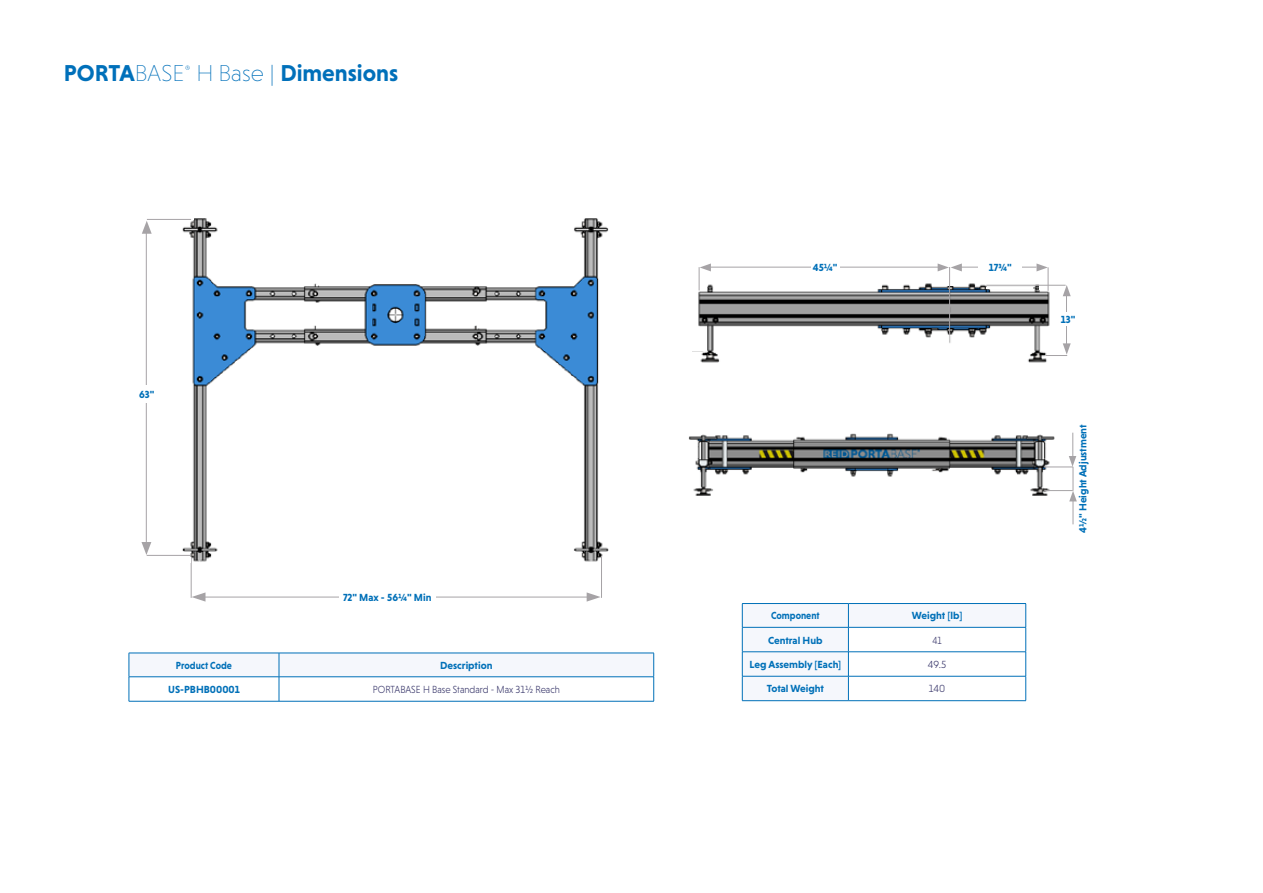
<style>
.page{position:relative;width:1263px;height:893px;background:#fff}
.page>*{position:absolute;margin:0;border:0;box-sizing:border-box;transform-origin:0 0}
.t1{font:700 23.4px "Niveau Grotesk";color:#0070ba}
.t2{font:700 10.5px "Niveau Grotesk";color:#0070b8}
.t3{font:300 10.5px "Niveau Grotesk";color:#343267;scale:.9 1}
.t4{font:700 10.5px "Niveau Grotesk";color:#0070b8;scale:.9 1}
.t5{font:300 10.5px "Niveau Grotesk";color:#343267}
.s1{font-weight:200}
</style>
<div class="page">
<svg style="left:185px;top:66px;width:5px;height:4px"></svg>
<img style="left:692px;top:283px;width:358px;height:80px">
<div style="left:689px;top:336px;width:14px;height:14px;background:#fff"></div>
<div style="left:1048px;top:356px;width:10px;height:14px;background:#fff"></div>
<div style="left:945px;top:271px;width:11px;height:14px;background:#fff"></div>
<div style="left:1039px;top:276px;width:19px;height:14px;background:#fff"></div>
<hr style="left:987px;top:288px;width:46px;height:1px;background:#fff">
<hr style="left:949px;top:267px;width:1px;height:68px;background:#a6a3a6">
<svg style="left:938px;top:263px;width:24px;height:8px"></svg>
<svg style="left:693px;top:276px;width:6px;height:14px"></svg>
<svg style="left:1036px;top:263px;width:13px;height:28px"></svg>
<hr style="left:710px;top:267px;width:235px;height:1px;background:#a6a3a6">
<svg style="left:699px;top:263px;width:12px;height:27px"></svg>
<hr style="left:961px;top:267px;width:75px;height:1px;background:#a6a3a6">
<hr style="left:986px;top:285px;width:80px;height:1px;background:#a6a3a6">
<hr style="left:1066px;top:288px;width:1px;height:61px;background:#a6a3a6">
<svg style="left:1063px;top:285px;width:8px;height:11px"></svg>
<svg style="left:1045px;top:343px;width:26px;height:13px"></svg>
<div style="left:1058px;top:312px;width:20px;height:14px;background:#fff"></div>
<div style="left:979px;top:256px;width:43px;height:22px;background:#fff"></div>
<div style="left:811px;top:260px;width:28px;height:15px;background:#fff"></div>
<img style="left:172px;top:218px;width:437px;height:347px">
<svg style="left:142px;top:221px;width:10px;height:13px"></svg>
<svg style="left:141px;top:542px;width:10px;height:13px"></svg>
<hr style="left:146px;top:227px;width:1px;height:317px;background:#a6a3a6">
<hr style="left:147px;top:555px;width:44px;height:1px;background:#a6a3a6">
<div style="left:155px;top:216px;width:27px;height:6px;background:#fff"></div>
<div style="left:167px;top:214px;width:26px;height:5px;background:#fff"></div>
<hr style="left:147px;top:219px;width:44px;height:1px;background:#a6a3a6">
<hr style="left:191px;top:557px;width:1px;height:41px;background:#a6a3a6">
<hr style="left:601px;top:557px;width:1px;height:41px;background:#a6a3a6">
<svg style="left:192px;top:592px;width:13px;height:10px"></svg>
<hr style="left:204px;top:597px;width:389px;height:1px;background:#a6a3a6">
<svg style="left:587px;top:592px;width:13px;height:10px"></svg>
<div style="left:129px;top:386px;width:35px;height:17px;background:#fff"></div>
<div style="left:339px;top:589px;width:96px;height:16px;background:#fff"></div>
<img style="left:688px;top:433px;width:356px;height:63px">
<svg style="left:1044px;top:433px;width:33px;height:91px"></svg>
<div style="left:164px;top:557px;width:26px;height:6px;background:#fff"></div>
<div style="left:199px;top:563px;width:26px;height:5px;background:#fff"></div>
<div style="left:570px;top:562px;width:27px;height:5px;background:#fff"></div>
<div style="left:686px;top:322px;width:10px;height:14px;background:#fff"></div>
<svg style="left:742px;top:603px;width:284px;height:98px"></svg>
<hr style="left:848px;top:651px;width:178px;height:1px;background:#0070b8">
<hr style="left:129px;top:701px;width:150px;height:1px;background:#0070b8">
<svg style="left:129px;top:653px;width:525px;height:48px"></svg>
<hr style="left:279px;top:701px;width:375px;height:1px;background:#0070b8">
<h1 class="t1" style="left:64px;top:60px;width:336px">PORTA<span class="s1">BASE H Base |</span> Dimensions</h1>
<p class="t2" style="left:139px;top:389px;width:17px">63"</p>
<p class="t2" style="left:343px;top:592px;width:90px">72" Max - 56¼" Min</p>
<p class="t4" style="left:176px;top:659px;width:64px">Product Code</p>
<p class="t2" style="left:440px;top:659px;width:54px">Description</p>
<p class="t2" style="left:168px;top:683px;width:73px">US-PBHB00001</p>
<p class="t3" style="left:373px;top:683px;width:209px">PORTABASE H Base Standard - Max 31½ Reach</p>
<p class="t2" style="left:813px;top:262px;width:26px">45¼"</p>
<p class="t2" style="left:989px;top:261px;width:24px">17¾"</p>
<p class="t4" style="left:771px;top:610px;width:55px">Component</p>
<p class="t2" style="left:912px;top:610px;width:52px">Weight [lb]</p>
<p class="t2" style="left:768px;top:634px;width:56px">Central Hub</p>
<p class="t3" style="left:932px;top:634px;width:12px">41</p>
<p class="t2" style="left:749px;top:658px;width:93px">Leg Assembly [Each]</p>
<p class="t5" style="left:928px;top:658px;width:20px">49.5</p>
<p class="t2" style="left:767px;top:683px;width:59px">Total Weight</p>
<p class="t5" style="left:929px;top:683px;width:18px">140</p>
<p class="t2" style="left:1061px;top:313px;width:16px">13"</p>
<p class="t2" style="left:1077px;top:532px;width:110px;rotate:-90deg">4½" Height Adjustment</p>
</div>
